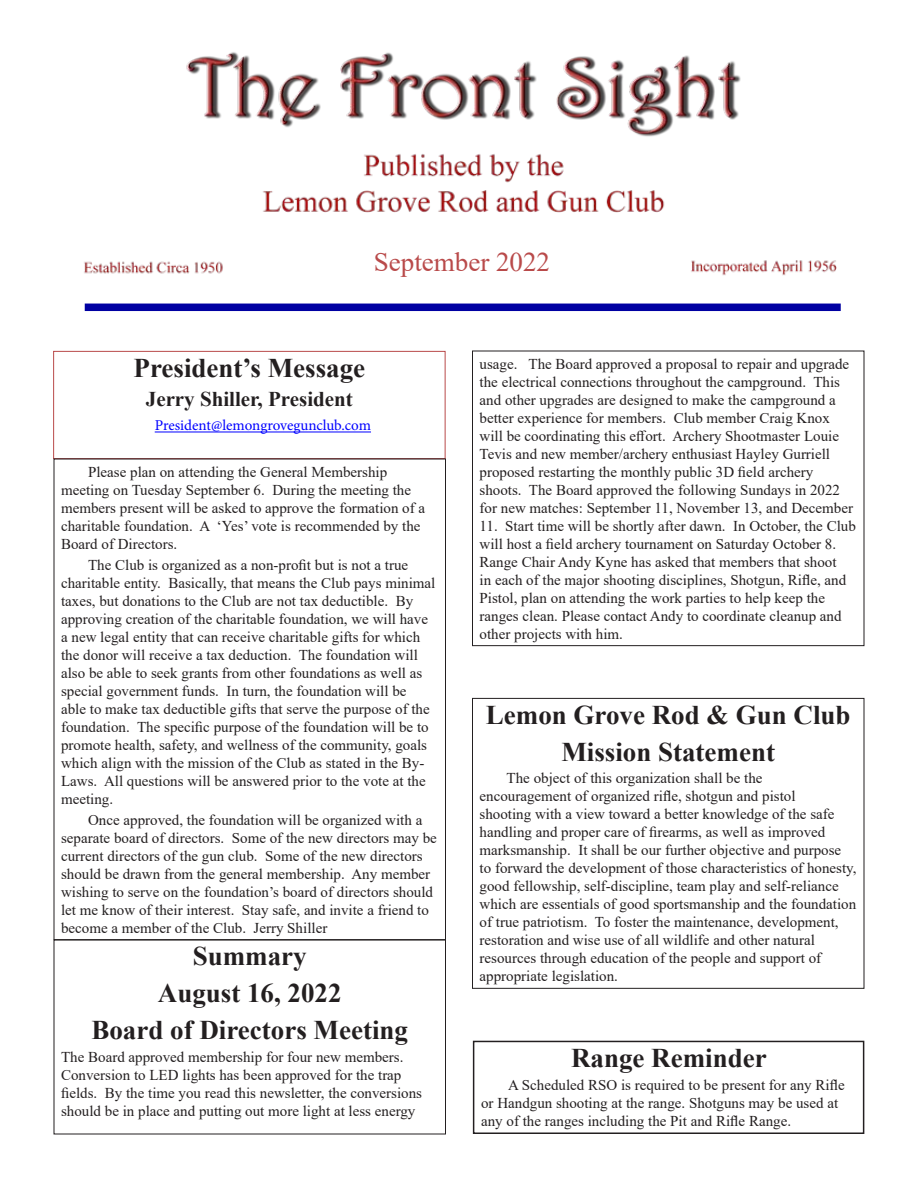
<style>
.page{position:relative;width:918px;height:1188px;background:#fff}
.page>*{position:absolute;margin:0;border:0;box-sizing:border-box;transform-origin:0 0}
.t1{font:700 27px/36.9px "Times New Roman";color:#231f20;text-align:center}
.t2{font:27px "Times New Roman";color:#b94a4a}
.t3{font:700 21px "Times New Roman";color:#231f20}
.t4{font:15px/18px "Times New Roman";color:#231f20}
.t5{font:15px "Minion Pro";letter-spacing:-.005em;color:#00f}
</style>
<div class="page">
<img style="left:84px;top:52px;width:753px;height:224px">
<div style="left:85px;top:304px;width:756px;height:7px;background:#0000a2"></div>
<div style="left:473px;top:1041px;width:391px;height:93px;border:2px solid #231f20"></div>
<hr style="left:155px;top:432px;width:216px;height:1px;background:#00f">
<div style="left:53px;top:351px;width:393px;height:108px;border:1px solid #b94a4a"></div>
<div style="left:472px;top:351px;width:392px;height:295px;border:1px solid #231f20"></div>
<div style="left:472px;top:698px;width:392px;height:291px;border:1px solid #231f20"></div>
<h1 class="t2" style="left:374px;top:243px;width:178px">September 2022</h1>
<h1 class="t1" style="left:134px;top:349px;width:233px">President’s Message</h1>
<h2 class="t3" style="left:146px;top:384px;width:209px">Jerry Shiller, President</h2>
<p class="t5" style="left:155px;top:416px;width:218px">President@lemongrovegunclub.com</p>
<p class="t4" style="left:61px;top:462px;width:366px;text-indent:27px">Please plan on attending the General Membership meeting on Tuesday September 6. During the meeting the members present will be asked to approve the formation of a charitable foundation. A ‘Yes’ vote is recommended by the Board of Directors.</p>
<p class="t4" style="left:61px;top:555px;width:376px;text-indent:27px">The Club is organized as a non-profit but is not a true charitable entity. Basically, that means the Club pays minimal taxes, but donations to the Club are not tax deductible. By approving creation of the charitable foundation, we will have a new legal entity that can receive charitable gifts for which the donor will receive a tax deduction. The foundation will also be able to seek grants from other foundations as well as special government funds. In turn, the foundation will be<br>able to make tax deductible gifts that serve the purpose of the foundation. The specific purpose of the foundation will be to promote health, safety, and wellness of the community, goals which align with the mission of the Club as stated in the By-Laws. All questions will be answered prior to the vote at the meeting.</p>
<p class="t4" style="left:61px;top:810px;width:377px;text-indent:27px">Once approved, the foundation will be organized with a separate board of directors. Some of the new directors may be current directors of the gun club. Some of the new directors should be drawn from the general membership. Any member wishing to serve on the foundation’s board of directors should let me know of their interest. Stay safe, and invite a friend to become a member of the Club. Jerry Shiller</p>
<h1 class="t1" style="left:91px;top:937px;width:318px">Summary<br>August 16, 2022<br>Board of Directors Meeting</h1>
<p class="t4" style="left:61px;top:1047px;width:363px">The Board approved membership for four new members.<br>Conversion to LED lights has been approved for the trap fields. By the time you read this newsletter, the conversions should be in place and putting out more light at less energy</p>
<p class="t4" style="left:480px;top:354px;width:375px">usage. The Board approved a proposal to repair and upgrade the electrical connections throughout the campground. This and other upgrades are designed to make the campground a better experience for members. Club member Craig Knox will be coordinating this effort. Archery Shootmaster Louie Tevis and new member/archery enthusiast Hayley Gurriell proposed restarting the monthly public 3D field archery shoots. The Board approved the following Sundays in 2022 for new matches: September 11, November 13, and December</p>
<p class="t4" style="left:480px;top:516px;width:378px">11. Start time will be shortly after dawn. In October, the Club will host a field archery tournament on Saturday October 8.<br>Range Chair Andy Kyne has asked that members that shoot<br>in each of the major shooting disciplines, Shotgun, Rifle, and Pistol, plan on attending the work parties to help keep the ranges clean. Please contact Andy to coordinate cleanup and other projects with him.</p>
<h1 class="t1" style="left:486px;top:696px;width:366px">Lemon Grove Rod &amp; Gun Club<br>Mission Statement</h1>
<p class="t4" style="left:480px;top:769px;width:378px;text-indent:27px">The object of this organization shall be the encouragement of organized rifle, shotgun and pistol<br>shooting with a view toward a better knowledge of the safe handling and proper care of firearms, as well as improved marksmanship. It shall be our further objective and purpose to forward the development of those characteristics of honesty, good fellowship, self-discipline, team play and self-reliance which are essentials of good sportsmanship and the foundation of true patriotism. To foster the maintenance, development, restoration and wise use of all wildlife and other natural resources through education of the people and support of appropriate legislation.</p>
<h1 class="t1" style="left:571px;top:1039px;width:197px">Range Reminder</h1>
<p class="t4" style="left:481px;top:1075px;width:365px;text-indent:27px">A Scheduled RSO is required to be present for any Rifle or Handgun shooting at the range. Shotguns may be used at any of the ranges including the Pit and Rifle Range.</p>
</div>
